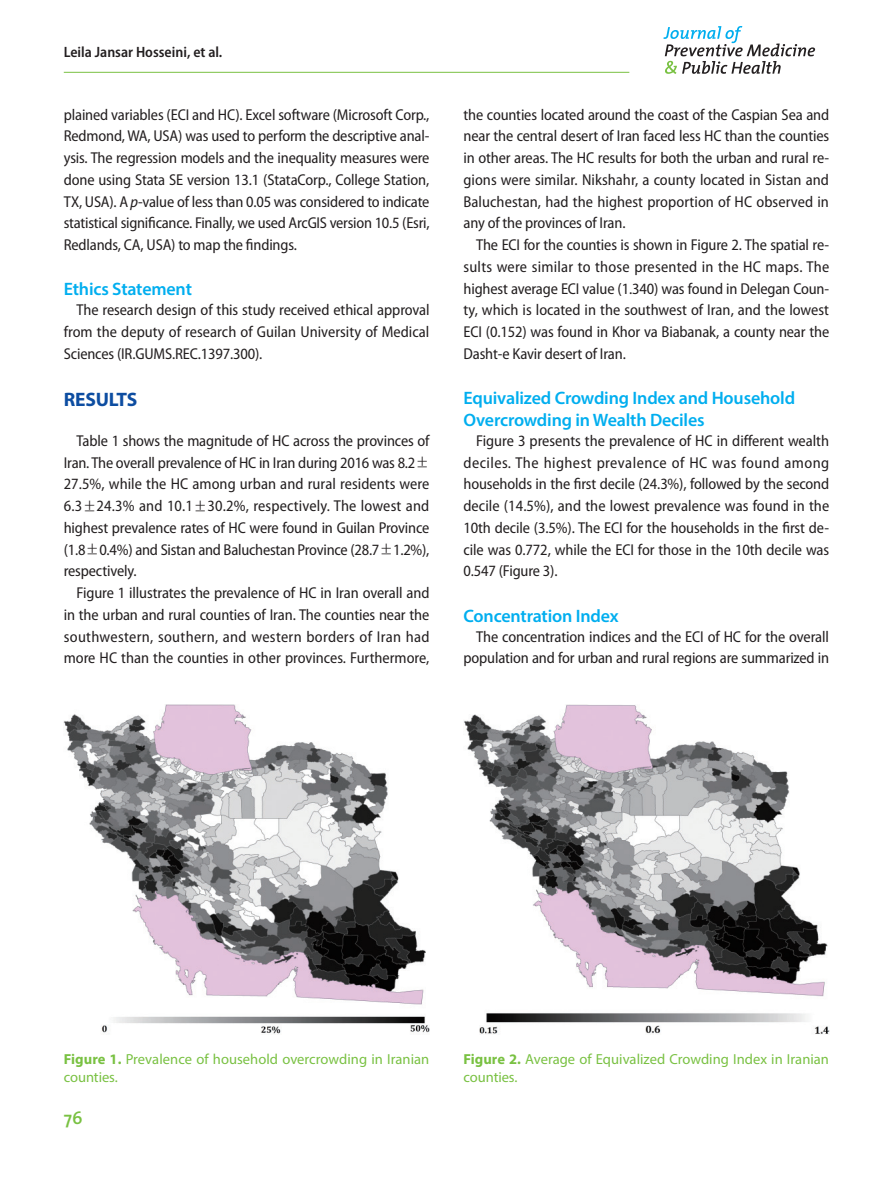
<style>
.page{position:relative;width:893px;height:1191px;background:#fff}
.page>*{position:absolute;margin:0;border:0;box-sizing:border-box;transform-origin:0 0}
.jpmph_대제목{font:700 19.5px "Myriad Pro";letter-spacing:-.01em;color:#0d4da1}
.jpmph_중제목{font:600 18px/21.8px "Myriad Pro";letter-spacing:-.01em;color:#00aeef}
.t1{font:600 18px "The Mix";color:#79c142}
.jpmph_본문{font:semi-condensed 15.75px/21.8px "Myriad Pro";letter-spacing:-.01em;color:#231f20;text-align:justify}
.t2{font:600 semi-condensed 15px "Myriad Pro";color:#231f20}
.jpmph_표그림캡션{font:14.55px/18.8px "Myriad Pro";color:#79c142}
.s1{font-style:italic}
.s2{font-family:"Dotum";font-stretch:normal}
.s3{font-weight:700}
</style>
<div class="page">
<hr style="left:64px;top:72px;width:565px;height:1px;background:#79c142">
<svg style="left:663px;top:26px;width:152px;height:48px"></svg>
<img style="left:64px;top:704px;width:365px;height:330px">
<img style="left:463px;top:704px;width:366px;height:330px">
<p class="t2" style="left:64px;top:43px;width:160px">Leila Jansar Hosseini, et al.</p>
<p class="jpmph_본문" style="left:64px;top:104px;width:367px">plained variables (ECI and HC). Excel software (Microsoft Corp., Redmond, WA, USA) was used to perform the descriptive anal&shy;ysis. The regression models and the inequality measures were done using Stata SE version 13.1 (StataCorp., College Station, TX, USA). A <span class="s1">p</span>-value of less than 0.05 was considered to indicate statistical significance. Finally, we used ArcGIS version 10.5 (Esri, Redlands, CA, USA) to map the findings.</p>
<p class="jpmph_중제목" style="left:64px;top:278px;width:130px">Ethics Statement</p>
<p class="jpmph_본문" style="left:64px;top:299px;width:367px;text-indent:13px">The research design of this study received ethical approval from the deputy of research of Guilan University of Medical Sciences (IR.GUMS.REC.1397.300).</p>
<p class="jpmph_대제목" style="left:64px;top:386px;width:75px">RESULTS</p>
<p class="jpmph_본문" style="left:64px;top:430px;width:367px;text-indent:13px">Table 1 shows the magnitude of HC across the provinces of Iran. The overall prevalence of HC in Iran during 2016 was 8.2<span class="s2">± </span>27.5%, while the HC among urban and rural residents were 6.3<span class="s2">±</span>24.3% and 10.1<span class="s2">±</span>30.2%, respectively. The lowest and highest prevalence rates of HC were found in Guilan Province (1.8<span class="s2">±</span>0.4%) and Sistan and Baluchestan Province (28.7<span class="s2">±</span>1.2%), respectively.</p>
<p class="jpmph_본문" style="left:64px;top:582px;width:367px;text-indent:13px">Figure 1 illustrates the prevalence of HC in Iran overall and in the urban and rural counties of Iran. The counties near the southwestern, southern, and western borders of Iran had more HC than the counties in other provinces. Furthermore,</p>
<p class="jpmph_본문" style="left:463px;top:104px;width:367px">the counties located around the coast of the Caspian Sea and near the central desert of Iran faced less HC than the counties in other areas. The HC results for both the urban and rural re&shy;gions were similar. Nikshahr, a county located in Sistan and Baluchestan, had the highest proportion of HC observed in any of the provinces of Iran.</p>
<p class="jpmph_본문" style="left:463px;top:234px;width:367px;text-indent:13px">The ECI for the counties is shown in Figure 2. The spatial re&shy;sults were similar to those presented in the HC maps. The highest average ECI value (1.340) was found in Delegan Coun&shy;ty, which is located in the southwest of Iran, and the lowest ECI (0.152) was found in Khor va Biabanak, a county near the Dasht-e Kavir desert of Iran.</p>
<p class="jpmph_중제목" style="left:463px;top:387px;width:333px">Equivalized Crowding Index and Household<br>Overcrowding in Wealth Deciles</p>
<p class="jpmph_본문" style="left:463px;top:430px;width:367px;text-indent:13px">Figure 3 presents the prevalence of HC in different wealth deciles. The highest prevalence of HC was found among households in the first decile (24.3%), followed by the second decile (14.5%), and the lowest prevalence was found in the 10th decile (3.5%). The ECI for the households in the first de&shy;cile was 0.772, while the ECI for those in the 10th decile was 0.547 (Figure 3).</p>
<p class="jpmph_중제목" style="left:463px;top:604px;width:157px">Concentration Index</p>
<p class="jpmph_본문" style="left:463px;top:626px;width:367px;text-align:right">The concentration indices and the ECI of HC for the overall population and for urban and rural regions are summarized in</p>
<p class="jpmph_표그림캡션" style="left:64px;top:1049px;width:367px"><span class="s3">Figure 1.</span> Prevalence of household overcrowding in Iranian counties.</p>
<p class="jpmph_표그림캡션" style="left:463px;top:1049px;width:367px"><span class="s3">Figure 2.</span> Average of Equivalized Crowding Index in Iranian counties.</p>
<p class="t1" style="left:64px;top:1103px;width:20px">76</p>
</div>
